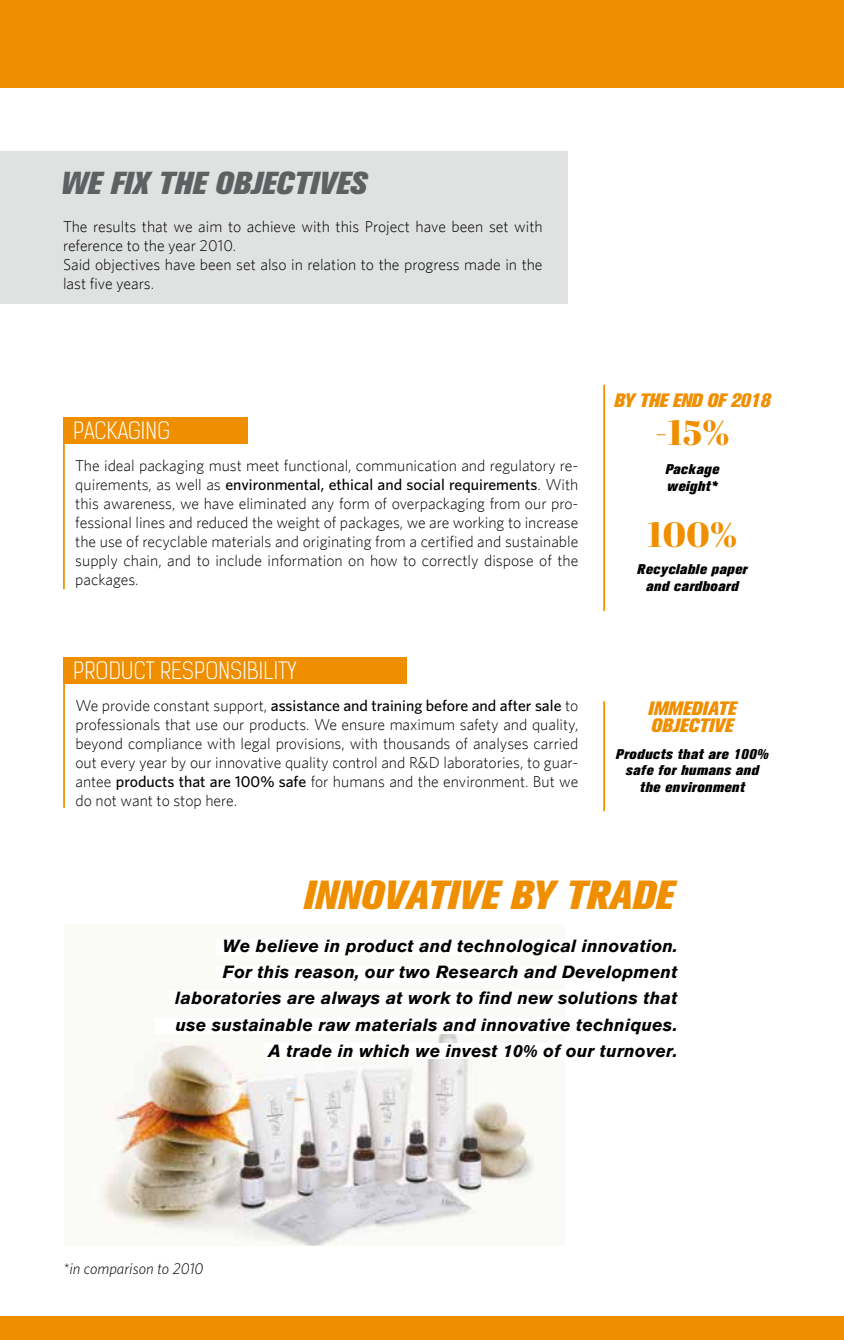
<style>
.page{position:relative;width:844px;height:1340px;background:#fff}
.page>*{position:absolute;margin:0;border:0;box-sizing:border-box;transform-origin:0 0}
.t1{font:italic 800 40.25px "Akzidenz Grotesk BQ";letter-spacing:.01em;color:#ef8f00}
.t2{font:35px "Abril Fatface";color:#ef8f00}
.t3{font:italic 800 31.5px "Akzidenz Grotesk BQ";letter-spacing:.01em;color:#5d6162}
.t4{font:300 22.75px "Kelson Sans";letter-spacing:.01em;color:#fff}
.t5{font:italic 800 19.25px/17.5px "Akzidenz Grotesk BQ";letter-spacing:.01em;color:#ef8f00}
.t6{font:italic 800 19.25px "Akzidenz Grotesk BQ";letter-spacing:-.01em;color:#ef8f00}
.t7{font:italic 700 17.5px/26.2px "Akzidenz Grotesk BQ";letter-spacing:.01em;color:#000;text-align:right}
.t8{font:300 15.75px/18.9px "Whitney";color:#000;text-align:justify}
.t9{font:italic 300 15.75px "Whitney";color:#000}
.t10{font:italic 800 14px/16.8px "Akzidenz Grotesk BQ";letter-spacing:.04em;color:#000;text-align:center}
.s1{font-weight:500}
</style>
<div class="page">
<div style="left:0;top:1316px;width:843px;height:23px;background:#ef8f00"></div>
<div style="left:0;top:0;width:843px;height:87px;background:#ef8f00"></div>
<img style="left:99px;top:1034px;width:438px;height:210px">
<div style="left:264px;top:1043px;width:421px;height:16px;background:#fff"></div>
<div style="left:0;top:151px;width:567px;height:153px;background:#e0e1e1"></div>
<div style="left:63px;top:417px;width:184px;height:27px;background:#ef8f00"></div>
<div style="left:63px;top:657px;width:344px;height:26px;background:#ef8f00"></div>
<hr style="left:63px;top:678px;width:2px;height:129px;background:#ef8f00">
<hr style="left:63px;top:439px;width:2px;height:150px;background:#ef8f00">
<hr style="left:603px;top:385px;width:2px;height:226px;background:#ef8f00">
<hr style="left:603px;top:701px;width:2px;height:110px;background:#ef8f00">
<h3 class="t3" style="left:61px;top:165px;width:307px">WE FIX THE OBJECTIVES</h3>
<p class="t8" style="left:63px;top:217px;width:481px;text-align:left">The results that we aim to achieve with this Project have been set with reference to the year 2010.<br>Said objectives have been set also in relation to the progress made in the last five years.</p>
<h3 class="t4" style="left:73px;top:417px;width:98px">PACKAGING</h3>
<p class="t8" style="left:75px;top:456px;width:504px">The ideal packaging must meet functional, communication and regulatory re&shy;quirements, as well as <span class="s1">environmental, ethical and social requirements</span>. With this awareness, we have eliminated any form of overpackaging from our pro&shy;fessional lines and reduced the weight of packages, we are working to increase the use of recyclable materials and originating from a certified and sustainable supply chain, and to include information on how to correctly dispose of the packages.</p>
<h3 class="t4" style="left:73px;top:656px;width:225px">PRODUCT RESPONSIBILITY</h3>
<p class="t8" style="left:75px;top:696px;width:504px">We provide constant support, <span class="s1">assistance and training before and after sale</span> to professionals that use our products. We ensure maximum safety and quality, beyond compliance with legal provisions, with thousands of analyses carried out every year by our innovative quality control and R&amp;D laboratories, to guar&shy;antee <span class="s1">products that are 100% safe</span> for humans and the environment. But we do not want to stop here.</p>
<p class="t6" style="left:614px;top:389px;width:158px">BY THE END OF 2018</p>
<h2 class="t2" style="left:655px;top:408px;width:76px">-15%</h2>
<p class="t10" style="left:665px;top:461px;width:55px;text-align:left">Package weight*</p>
<h2 class="t2" style="left:647px;top:510px;width:91px">100%</h2>
<p class="t10" style="left:637px;top:561px;width:111px">Recyclable paper and cardboard</p>
<p class="t5" style="left:648px;top:699px;width:89px">IMMEDIATE<br>OBJECTIVE</p>
<p class="t10" style="left:615px;top:745px;width:154px">Products that are 100% safe for humans and the environment</p>
<h1 class="t1" style="left:303px;top:871px;width:371px">INNOVATIVE BY TRADE</h1>
<p class="t7" style="left:175px;top:932px;width:503px">We believe in product and technological innovation.<br>For this reason, our two Research and Development laboratories are always at work to find new solutions that use sustainable raw materials and innovative techniques.<br>A trade in which we invest 10% of our turnover.</p>
<p class="t9" style="left:63px;top:1259px;width:142px">*in comparison to 2010</p>
</div>
